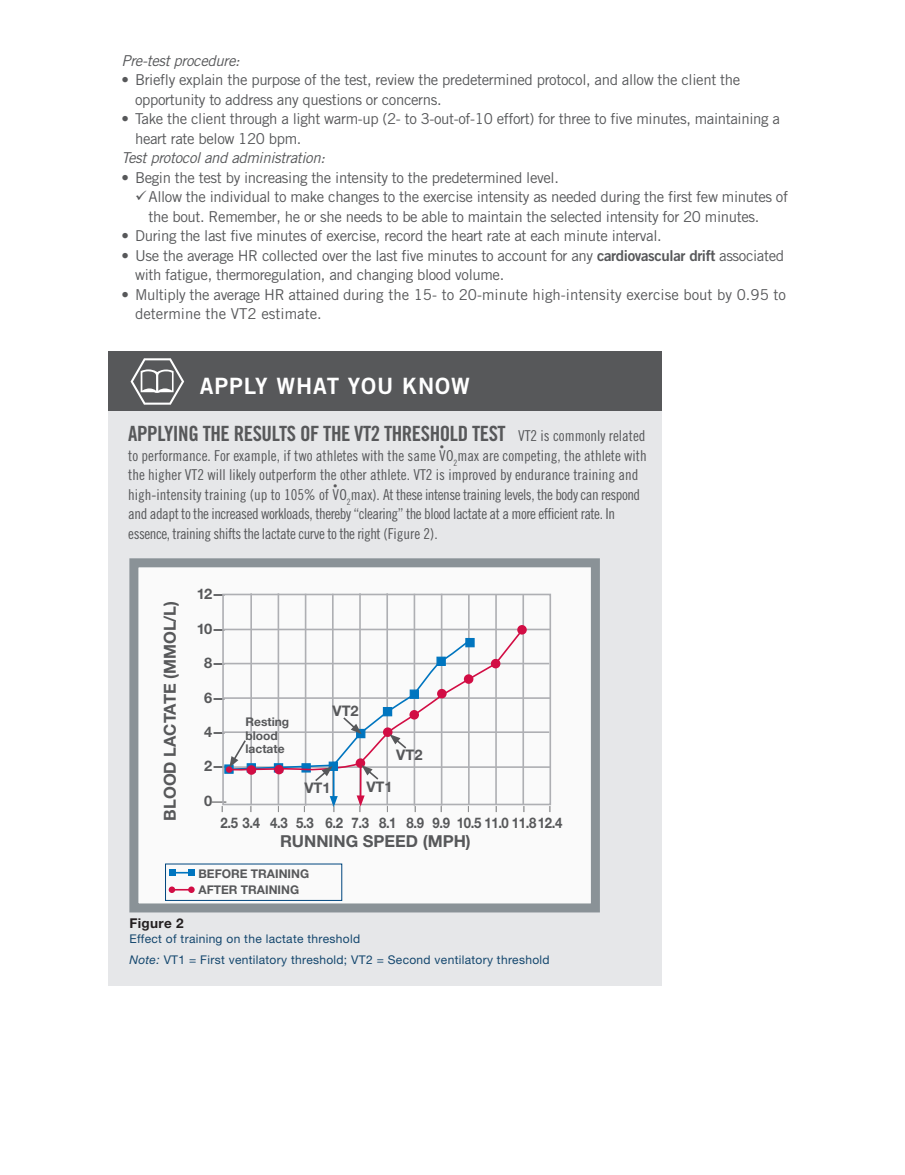
<style>
.page{position:relative;width:905px;height:1175px;background:#fff}
.page>*{position:absolute;margin:0;border:0;box-sizing:border-box;transform-origin:0 0}
.body{font:22.5px "Trade Gothic Bold Two";letter-spacing:.04em;color:#fff}
.body-2{font:21px "Trade Gothic Bold Cond Twenty";letter-spacing:-.02em;color:#57585a}
.body-3{font:700 16.5px "Helvetica Neue";color:#57585a}
.fig_callouts{font:700 16.5px "Helvetica Neue";color:#57585a}
.t1{font:15px/19.5px "Trade Gothic";letter-spacing:-.025em;color:#57585a}
.body-4{font:15px/19.5px "Trade Gothic Cond Eighteen";color:#57585a}
.body-5{font:15px/19.5px "Trade Gothic Cond Eighteen";letter-spacing:-.03em;color:#57585a}
.t2{font:15px/19.5px "Trade Gothic";color:#57585a}
.Bulleted_body{font:italic 15px "Trade Gothic";letter-spacing:-.025em;color:#57585a}
.body-6{font:italic 15px "Trade Gothic";letter-spacing:-.025em;color:#57585a}
.fig_callouts-2{font:700 14.55px "Helvetica Neue";color:#57585a;scale:.9 1}
.fig_callouts-3{font:700 14.55px "Helvetica Neue";color:#57585a}
.caption_heads{font:700 13.5px "Helvetica Neue";letter-spacing:.025em;color:#231f20}
.caption_body{font:12px "Helvetica Neue";letter-spacing:.025em;color:#14476e}
.fig_callouts-4{font:700 12px/13.5px "Helvetica Neue";color:#57585a}
.body-7{font:8.7px "Trade Gothic Cond Eighteen";color:#57585a}
.fig_callouts-5{font:8.1px "Trade Gothic Bold Cond Twenty";color:#57585a}
.s1{font-family:"Trade Gothic Bold Two"}
.s2{font-family:"Trade Gothic Cond Eighteen";font-size:15px}
.s3{font-family:"Trade Gothic Bold Cond Twenty";font-weight:400}
.s4{font-style:italic}
</style>
<div class="page">
<div style="left:108px;top:351px;width:553px;height:60px;background:#57585a"></div>
<div style="left:108px;top:411px;width:553px;height:574px;background:#e6e7e9"></div>
<svg style="left:130px;top:358px;width:54px;height:47px"></svg>
<div style="left:129px;top:558px;width:471px;height:354px;background:#fff;border:9px solid #737d83"></div>
<div style="left:222px;top:593px;width:329px;height:212px;border:2px solid #aeafb3"></div>
<hr style="left:223px;top:628px;width:327px;height:2px;background:#aeafb3">
<hr style="left:222px;top:662px;width:327px;height:2px;background:#aeafb3">
<hr style="left:223px;top:697px;width:327px;height:2px;background:#aeafb3">
<hr style="left:222px;top:731px;width:327px;height:2px;background:#aeafb3">
<hr style="left:223px;top:766px;width:327px;height:2px;background:#aeafb3">
<hr style="left:250px;top:593px;width:2px;height:212px;background:#aeafb3">
<hr style="left:277px;top:593px;width:2px;height:212px;background:#aeafb3">
<hr style="left:305px;top:593px;width:1px;height:212px;background:#aeafb3">
<hr style="left:332px;top:593px;width:1px;height:212px;background:#aeafb3">
<hr style="left:359px;top:593px;width:2px;height:212px;background:#aeafb3">
<hr style="left:386px;top:593px;width:2px;height:212px;background:#aeafb3">
<hr style="left:413px;top:593px;width:2px;height:212px;background:#aeafb3">
<hr style="left:441px;top:593px;width:1px;height:212px;background:#aeafb3">
<hr style="left:468px;top:594px;width:1px;height:210px;background:#aeafb3">
<hr style="left:495px;top:594px;width:2px;height:211px;background:#aeafb3">
<hr style="left:522px;top:594px;width:2px;height:211px;background:#aeafb3">
<svg style="left:224px;top:764px;width:2px;height:9px"></svg>
<svg style="left:227px;top:628px;width:297px;height:144px"></svg>
<div style="left:464px;top:674px;width:9px;height:10px;border:2px solid #d20d44;border-radius:50%"></div>
<div style="left:491px;top:659px;width:8px;height:8px;background:#d20d44;border-radius:50%"></div>
<div style="left:491px;top:659px;width:9px;height:9px;border:2px solid #d20d44;border-radius:50%"></div>
<div style="left:518px;top:626px;width:8px;height:8px;background:#d20d44;border-radius:50%"></div>
<div style="left:517px;top:625px;width:9px;height:9px;border:2px solid #d20d44;border-radius:50%"></div>
<svg style="left:175px;top:889px;width:13px;height:1px"></svg>
<div style="left:169px;top:886px;width:6px;height:7px;background:#d20d44;border-radius:50%"></div>
<div style="left:188px;top:886px;width:7px;height:7px;background:#d20d44;border-radius:50%"></div>
<svg style="left:175px;top:872px;width:13px;height:1px"></svg>
<div style="left:169px;top:869px;width:6px;height:7px;background:#0075bf"></div>
<div style="left:188px;top:869px;width:7px;height:7px;background:#0075bf"></div>
<hr style="left:333px;top:761px;width:1px;height:37px;background:#0075bf">
<svg style="left:330px;top:796px;width:8px;height:11px"></svg>
<hr style="left:360px;top:763px;width:1px;height:35px;background:#d20d44">
<svg style="left:356px;top:795px;width:8px;height:11px"></svg>
<svg style="left:226px;top:639px;width:244px;height:144px"></svg>
<p class="body-6" style="left:122px;top:51px;width:120px">Pre-test procedure:</p>
<p class="t1" style="left:135px;top:70px;width:606px;text-indent:-14px">• Briefly explain the purpose of the test, review the predetermined protocol, and allow the client the opportunity to address any questions or concerns.</p>
<p class="t1" style="left:135px;top:109px;width:646px;text-indent:-14px">• Take the client through a light warm-up (2- to 3-out-of-10 effort) for three to five minutes, maintaining a heart rate below 120 bpm.</p>
<p class="Bulleted_body" style="left:122px;top:149px;width:205px">Test protocol and administration:</p>
<p class="t1" style="left:122px;top:167px;width:439px">• Begin the test by increasing the intensity to the predetermined level.</p>
<p class="t1" style="left:148px;top:187px;width:641px;text-indent:-14px">✓Allow the individual to make changes to the exercise intensity as needed during the first few minutes of the bout. Remember, he or she needs to be able to maintain the selected intensity for 20 minutes.</p>
<p class="t1" style="left:122px;top:226px;width:541px">• During the last five minutes of exercise, record the heart rate at each minute interval.</p>
<p class="t1" style="left:135px;top:245px;width:650px;text-indent:-14px">• Use the average HR collected over the last five minutes to account for any <span class="s1">cardiovascular drift</span> associated with fatigue, thermoregulation, and changing blood volume.</p>
<p class="t2" style="left:135px;top:284px;width:652px;text-indent:-14px">• Multiply the average HR attained during the 15- to 20-minute high-intensity exercise bout by 0.95 to determine the VT2 estimate.</p>
<p class="body" style="left:200px;top:372px;width:271px">APPLY WHAT YOU KNOW</p>
<p class="body-2" style="left:128px;top:421px;width:519px">APPLYING THE RESULTS OF THE VT2 THRESHOLD TEST <span class="s2">VT2 is commonly related</span></p>
<p class="body-4" style="left:128px;top:445px;width:520px">to performance. For example, if two athletes with the same VO<sub>2</sub>max are competing, the athlete with</p>
<p class="body-7" style="left:440px;top:441px;width:6px">•</p>
<p class="body-4" style="left:128px;top:465px;width:513px">the higher VT2 will likely outperform the other athlete. VT2 is improved by endurance training and high-intensity training (up to 105% of VO<sub>2</sub>max). At these intense training levels, the body can respond</p>
<p class="body-7" style="left:333px;top:480px;width:6px">•</p>
<p class="body-5" style="left:128px;top:504px;width:488px">and adapt to the increased workloads, thereby “clearing” the blood lactate at a more efficient rate. In essence, training shifts the lactate curve to the right (Figure 2).</p>
<p class="body-3" style="left:160px;top:820px;width:221px;rotate:-90deg">BLOOD LACTATE (MMOL/L)</p>
<p class="fig_callouts-3" style="left:197px;top:585px;width:31px">12—</p>
<p class="fig_callouts-3" style="left:197px;top:619px;width:31px">10—</p>
<p class="fig_callouts-3" style="left:204px;top:654px;width:24px">8—</p>
<p class="fig_callouts-3" style="left:204px;top:688px;width:24px">6—</p>
<p class="fig_callouts-3" style="left:204px;top:722px;width:24px">4—</p>
<p class="fig_callouts-3" style="left:204px;top:757px;width:24px">2—</p>
<p class="fig_callouts-3" style="left:204px;top:791px;width:24px">0<span class="s3">—</span></p>
<p class="fig_callouts-5" style="left:221px;top:804px;width:3px">|</p>
<p class="fig_callouts-5" style="left:250px;top:804px;width:3px">|</p>
<p class="fig_callouts-5" style="left:278px;top:804px;width:3px">|</p>
<p class="fig_callouts-5" style="left:304px;top:804px;width:3px">|</p>
<p class="fig_callouts-5" style="left:333px;top:804px;width:3px">|</p>
<p class="fig_callouts-5" style="left:359px;top:804px;width:3px">|</p>
<p class="fig_callouts-5" style="left:387px;top:804px;width:3px">|</p>
<p class="fig_callouts-5" style="left:414px;top:804px;width:3px">|</p>
<p class="fig_callouts-5" style="left:440px;top:804px;width:3px">|</p>
<p class="fig_callouts-5" style="left:468px;top:804px;width:3px">|</p>
<p class="fig_callouts-5" style="left:495px;top:804px;width:3px">|</p>
<p class="fig_callouts-5" style="left:523px;top:804px;width:3px">|</p>
<p class="fig_callouts-5" style="left:549px;top:804px;width:3px">|</p>
<p class="fig_callouts-2" style="left:220px;top:813px;width:381px">2.5 3.4 4.3 5.3 6.2 7.3 8.1 8.9 9.9 10.5 11.0 11.812.4</p>
<p class="fig_callouts" style="left:280px;top:831px;width:192px">RUNNING SPEED (MPH)</p>
<p class="fig_callouts-4" style="left:198px;top:866px;width:112px">BEFORE TRAINING</p>
<p class="fig_callouts-4" style="left:198px;top:882px;width:102px">AFTER TRAINING</p>
<p class="fig_callouts-3" style="left:332px;top:702px;width:28px">VT2</p>
<p class="fig_callouts-4" style="left:245px;top:715px;width:45px">Resting blood lactate</p>
<p class="fig_callouts-3" style="left:396px;top:745px;width:28px">VT2</p>
<p class="fig_callouts-3" style="left:304px;top:779px;width:28px">VT1</p>
<p class="fig_callouts-3" style="left:366px;top:777px;width:28px">VT1</p>
<p class="caption_heads" style="left:129px;top:914px;width:56px">Figure 2</p>
<p class="caption_body" style="left:129px;top:931px;width:232px">Effect of training on the lactate threshold</p>
<p class="caption_body" style="left:129px;top:953px;width:421px"><span class="s4">Note:</span> VT1 = First ventilatory threshold; VT2 = Second ventilatory threshold</p>
</div>
